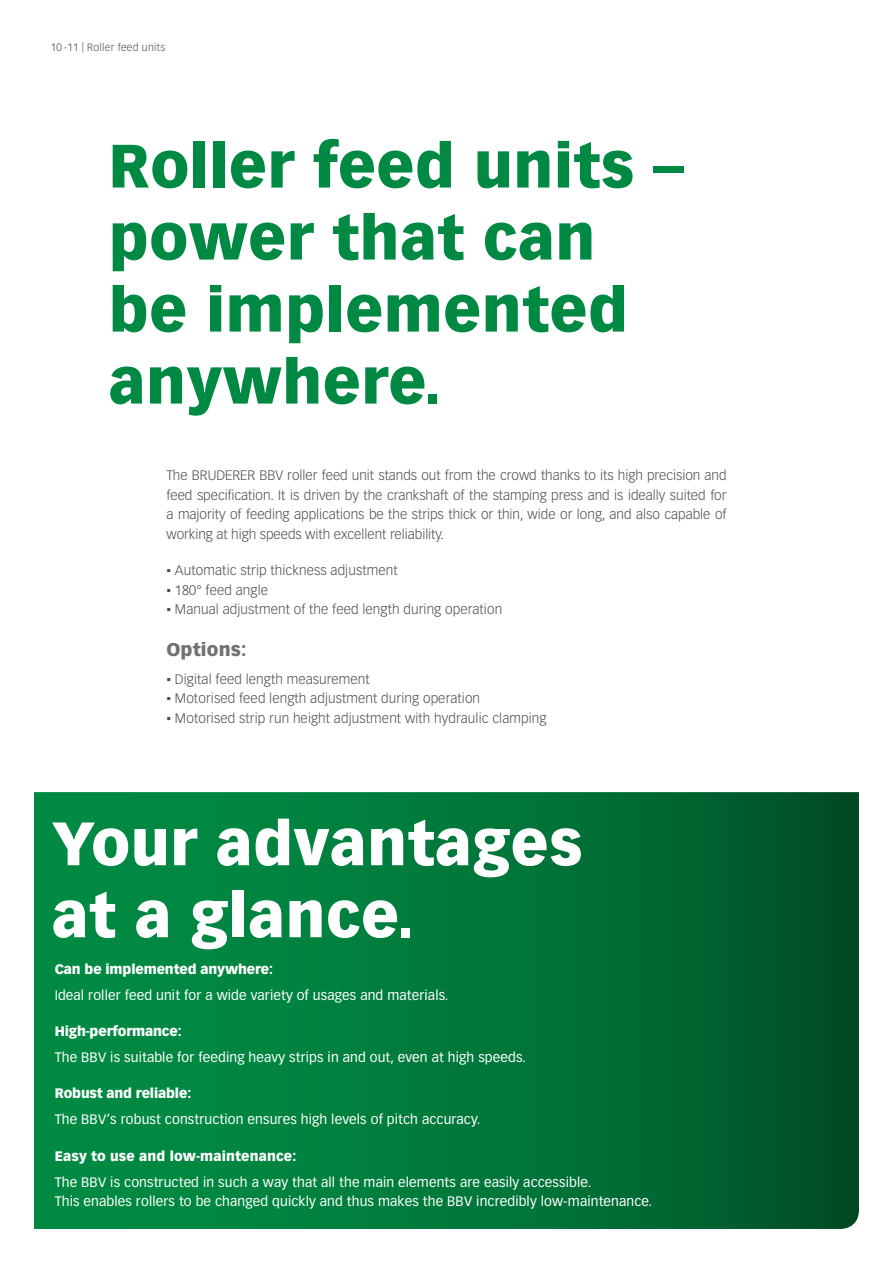
<style>
.page{position:relative;width:893px;height:1263px;background:#fff}
.page>*{position:absolute;margin:0;border:0;box-sizing:border-box;transform-origin:0 0}
.t1{font:900 60px/72px "Vectora LT Std";letter-spacing:.01em;color:#008942}
.t2{font:900 60px/72px "Vectora LT Std";letter-spacing:.01em;color:#fff}
.t3{font:900 18px "Vectora LT Std";letter-spacing:.01em;color:#707172}
.t4{font:300 13.5px/19.5px "Vectora LT Std";letter-spacing:.01em;color:#4b4b4d;text-align:justify}
.t5{font:13.5px/19.5px "Vectora LT Std";letter-spacing:.01em;color:#fff}
.t6{font:900 13.5px "Vectora LT Std";letter-spacing:-.01em;color:#fff}
.t7{font:900 13.5px "Vectora LT Std";letter-spacing:.01em;color:#fff}
.t8{font:300 10.5px "Vectora LT Std";letter-spacing:.025em;color:#4b4b4d}
.s1{font-family:"Arial";font-weight:400}
</style>
<div class="page">
<svg style="left:34px;top:792px;width:825px;height:437px;background:#007539"></svg>
<p class="t8" style="left:51px;top:41px;width:116px">10 -11 | Roller feed units</p>
<h1 class="t1" style="left:109px;top:130px;width:576px">Roller feed units – power that can be implemented anywhere.</h1>
<p class="t4" style="left:166px;top:466px;width:562px">The BRUDERER BBV roller feed unit stands out from the crowd thanks to its high precision and feed specification. It is driven by the crankshaft of the stamping press and is ideally suited for a majority of feeding applications be the strips thick or thin, wide or long, and also capable of working at high speeds with excellent reliability.</p>
<p class="t4" style="left:166px;top:561px;width:233px"><span class="s1">▪</span> Automatic strip thickness adjustment</p>
<p class="t4" style="left:166px;top:580px;width:103px"><span class="s1">▪</span> 180° feed angle</p>
<p class="t4" style="left:166px;top:600px;width:337px"><span class="s1">▪</span> Manual adjustment of the feed length during operation</p>
<h2 class="t3" style="left:166px;top:638px;width:81px">Options:</h2>
<p class="t4" style="left:166px;top:669px;width:205px"><span class="s1">▪</span> Digital feed length measurement</p>
<p class="t4" style="left:166px;top:689px;width:315px"><span class="s1">▪</span> Motorised feed length adjustment during operation</p>
<p class="t4" style="left:166px;top:708px;width:382px"><span class="s1">▪</span> Motorised strip run height adjustment with hydraulic clamping</p>
<h1 class="t2" style="left:52px;top:807px;width:532px">Your advantages at a glance.</h1>
<p class="t6" style="left:55px;top:960px;width:220px">Can be implemented anywhere:</p>
<p class="t5" style="left:55px;top:985px;width:395px">Ideal roller feed unit for a wide variety of usages and materials.</p>
<p class="t6" style="left:55px;top:1023px;width:129px">High-performance:</p>
<p class="t5" style="left:55px;top:1047px;width:473px">The BBV is suitable for feeding heavy strips in and out, even at high speeds.</p>
<p class="t6" style="left:55px;top:1085px;width:138px">Robust and reliable:</p>
<p class="t5" style="left:55px;top:1110px;width:427px">The BBV‘s robust construction ensures high levels of pitch accuracy.</p>
<p class="t7" style="left:55px;top:1147px;width:243px">Easy to use and low-maintenance:</p>
<p class="t5" style="left:55px;top:1172px;width:599px">The BBV is constructed in such a way that all the main elements are easily accessible.<br>This enables rollers to be changed quickly and thus makes the BBV incredibly low-maintenance.</p>
</div>
